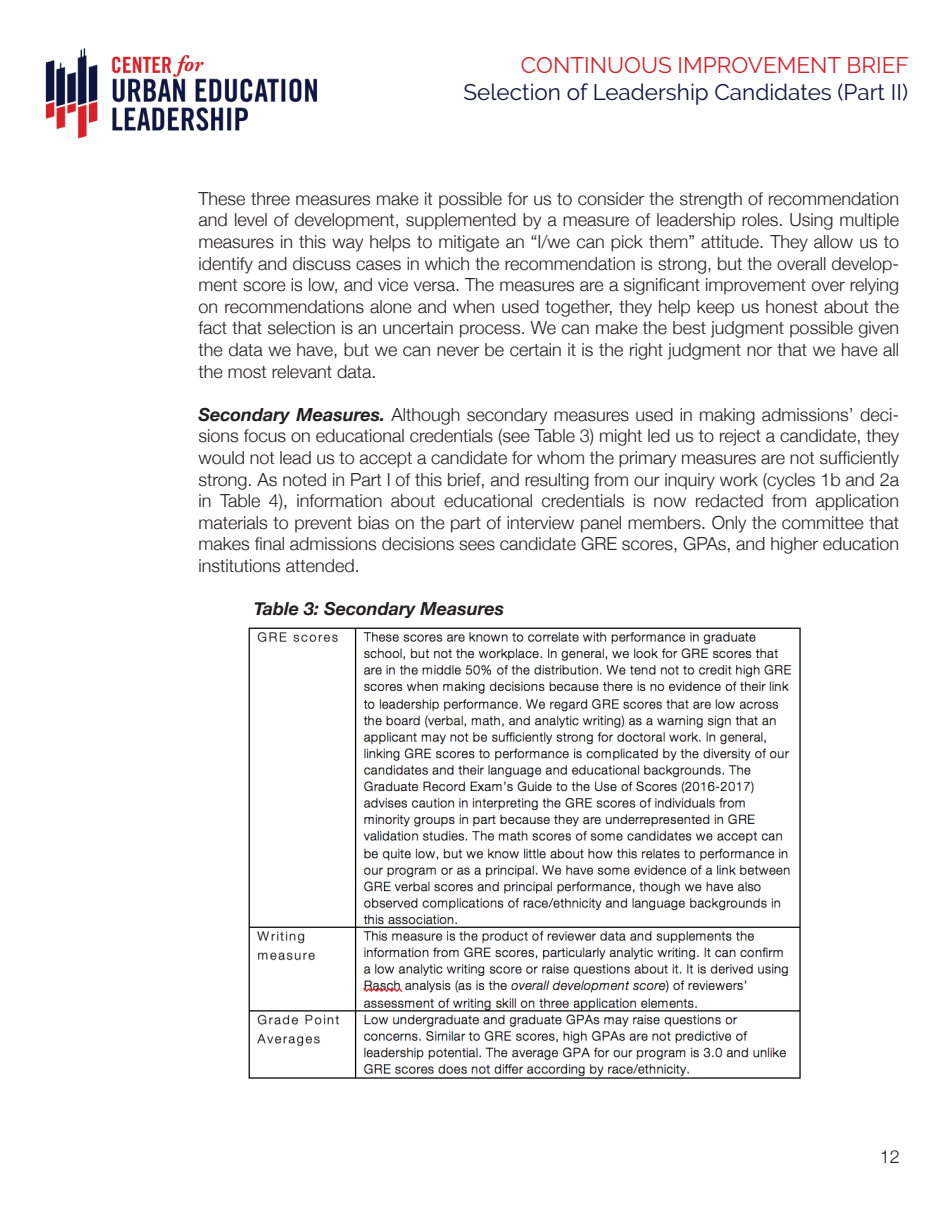
<style>
.page{position:relative;width:945px;height:1215px;background:#fff}
.page>*{position:absolute;margin:0;border:0;box-sizing:border-box;transform-origin:0 0}
.t1{font:22.5px "Raleway";color:#0e153e}
.t2{font:22.5px "Raleway";color:#d6222a}
.t3{font:300 18px/21.6px "Helvetica Neue";color:#231f20;text-align:justify}
.t4{font:italic 700 18px "Helvetica Neue";color:#231f20}
.s1{font-weight:700;font-style:italic}
</style>
<div class="page">
<img style="left:45px;top:48px;width:272px;height:91px">
<img style="left:248px;top:627px;width:553px;height:452px">
<p class="t2" style="left:521px;top:52px;width:389px">CONTINUOUS IMPROVEMENT BRIEF</p>
<p class="t1" style="left:464px;top:79px;width:446px">Selection of Leadership Candidates (Part II)</p>
<p class="t3" style="left:199px;top:187px;width:702px">These three measures make it possible for us to consider the strength of recommendation and level of development, supplemented by a measure of leadership roles. Using multiple measures in this way helps to mitigate an “I/we can pick them” attitude. They allow us to identify and discuss cases in which the recommendation is strong, but the overall develop&shy;ment score is low, and vice versa. The measures are a significant improvement over relying on recommendations alone and when used together, they help keep us honest about the fact that selection is an uncertain process. We can make the best judgment possible given the data we have, but we can never be certain it is the right judgment nor that we have all the most relevant data.</p>
<p class="t3" style="left:199px;top:403px;width:702px"><span class="s1">Secondary Measures.</span> Although secondary measures used in making admissions’ deci&shy;sions focus on educational credentials (see Table 3) might led us to reject a candidate, they would not lead us to accept a candidate for whom the primary measures are not sufficiently strong. As noted in Part I of this brief, and resulting from our inquiry work (cycles 1b and 2a in Table 4), information about educational credentials is now redacted from application materials to prevent bias on the part of interview panel members. Only the committee that makes final admissions decisions sees candidate GRE scores, GPAs, and higher education institutions attended.</p>
<p class="t4" style="left:254px;top:595px;width:252px">Table 3: Secondary Measures</p>
<p class="t3" style="left:880px;top:1145px;width:22px">12</p>
</div>
